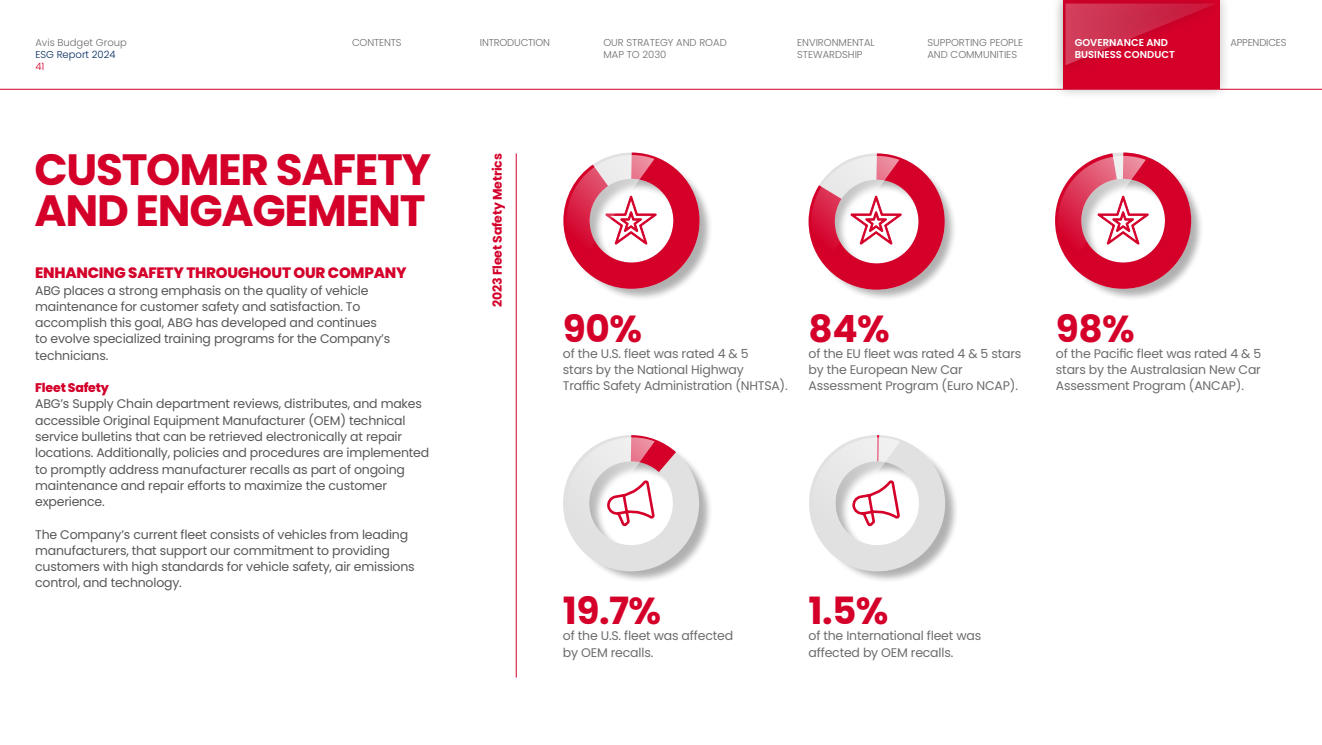
<style>
.page{position:relative;width:1322px;height:745px;background:#fff}
.page>*{position:absolute;margin:0;border:0;box-sizing:border-box;transform-origin:0 0}
.t1{font:700 43.75px/41.8px "Poppins";letter-spacing:-.03em;color:#d4002a}
.t2{font:700 37.5px "Poppins";letter-spacing:-.015em;color:#d4002a}
.t3{font:800 15px "Poppins";letter-spacing:-.015em;color:#d4002a}
.t4{font:12.5px/16.2px "Poppins";letter-spacing:-.015em;color:#575756}
.t5{font:12.5px/16.2px "Poppins";letter-spacing:-.015em;color:#6b6c6b}
.t6{font:700 12.5px "Poppins";letter-spacing:-.015em;color:#d4002a}
.t7{font:800 12.5px "Poppins";letter-spacing:-.015em;color:#d4002a}
.t8{font:300 10px/11.2px "Poppins";color:#6b6c6b}
.t9{font:600 10px/11.2px "Poppins";color:#fff}
.t10{font:300 10px "Poppins";color:#00285f}
.t11{font:300 10px "Poppins";color:#d4002a}
</style>
<div class="page">
<div style="left:1051px;top:0;width:180px;height:101px;background:#000;opacity:.3"></div>
<div style="left:1063px;top:0;width:156px;height:89px;background:#d4002a"></div>
<div style="left:1054px;top:0;width:171px;height:76px;background:#000;opacity:.3"></div>
<svg style="left:1065px;top:4px;width:151px;height:61px"></svg>
<hr style="left:0;top:89px;width:1322px;height:1px;background:#d4002a">
<div style="left:568px;top:439px;width:145px;height:144px;background:#000;opacity:.45"></div>
<div style="left:815px;top:439px;width:145px;height:144px;background:#000;opacity:.45"></div>
<hr style="left:516px;top:153px;width:1px;height:524px;background:#d4002a">
<svg style="left:808px;top:153px;width:146px;height:146px"></svg>
<svg style="left:1055px;top:152px;width:146px;height:147px"></svg>
<svg style="left:812px;top:435px;width:132px;height:133px"></svg>
<svg style="left:566px;top:435px;width:138px;height:133px"></svg>
<svg style="left:563px;top:152px;width:147px;height:147px"></svg>
<p class="t8" style="left:35px;top:37px;width:93px">Avis Budget Group</p>
<p class="t8" style="left:480px;top:37px;width:72px">INTRODUCTION</p>
<p class="t8" style="left:1230px;top:37px;width:58px">APPENDICES</p>
<p class="t10" style="left:35px;top:48px;width:82px">ESG Report 2024</p>
<p class="t11" style="left:35px;top:60px;width:11px">41</p>
<p class="t8" style="left:603px;top:37px;width:125px">OUR STRATEGY AND ROAD<br>MAP TO 2030</p>
<p class="t8" style="left:927px;top:37px;width:97px;line-height:12px">SUPPORTING PEOPLE<br>AND COMMUNITIES</p>
<p class="t9" style="left:1075px;top:37px;width:101px">GOVERNANCE AND<br>BUSINESS CONDUCT</p>
<p class="t8" style="left:352px;top:37px;width:51px">CONTENTS</p>
<p class="t8" style="left:797px;top:37px;width:79px">ENVIRONMENTAL<br>STEWARDSHIP</p>
<h1 class="t1" style="left:35px;top:148px;width:398px">CUSTOMER SAFETY<br>AND ENGAGEMENT</h1>
<p class="t6" style="left:490px;top:307px;width:155px;rotate:-90deg">2023 Fleet Safety Metrics</p>
<p class="t3" style="left:35px;top:264px;width:373px">ENHANCING SAFETY THROUGHOUT OUR COMPANY</p>
<p class="t4" style="left:35px;top:282px;width:357px">ABG places a strong emphasis on the quality of vehicle maintenance for customer safety and satisfaction. To accomplish this goal, ABG has developed and continues to evolve specialized training programs for the Company’s technicians.</p>
<p class="t7" style="left:35px;top:380px;width:75px">Fleet Safety</p>
<p class="t4" style="left:35px;top:396px;width:395px">ABG’s Supply Chain department reviews, distributes, and makes accessible Original Equipment Manufacturer (OEM) technical service bulletins that can be retrieved electronically at repair locations. Additionally, policies and procedures are implemented to promptly address manufacturer recalls as part of ongoing maintenance and repair efforts to maximize the customer experience.</p>
<p class="t4" style="left:35px;top:526px;width:381px">The Company’s current fleet consists of vehicles from leading manufacturers, that support our commitment to providing customers with high standards for vehicle safety, air emissions control, and technology.</p>
<h2 class="t2" style="left:563px;top:306px;width:81px">90%</h2>
<p class="t5" style="left:563px;top:345px;width:226px">of the U.S. fleet was rated 4 &amp; 5<br>stars by the National Highway<br>Traffic Safety Administration (NHTSA).</p>
<h2 class="t2" style="left:808px;top:306px;width:83px">84%</h2>
<p class="t5" style="left:808px;top:361px;width:211px">by the European New Car<br>Assessment Program (Euro NCAP).</p>
<p class="t5" style="left:808px;top:345px;width:214px">of the EU fleet was rated 4 &amp; 5 stars</p>
<h2 class="t2" style="left:1056px;top:306px;width:80px">98%</h2>
<p class="t5" style="left:1056px;top:345px;width:207px;text-align:justify">of the Pacific fleet was rated 4 &amp; 5 stars by the Australasian New Car Assessment Program (ANCAP).</p>
<h2 class="t2" style="left:563px;top:589px;width:100px">19.7%</h2>
<p class="t5" style="left:563px;top:627px;width:172px">of the U.S. fleet was affected by OEM recalls.</p>
<h2 class="t2" style="left:808px;top:589px;width:81px">1.5%</h2>
<p class="t5" style="left:808px;top:627px;width:174px">of the International fleet was affected by OEM recalls.</p>
</div>
